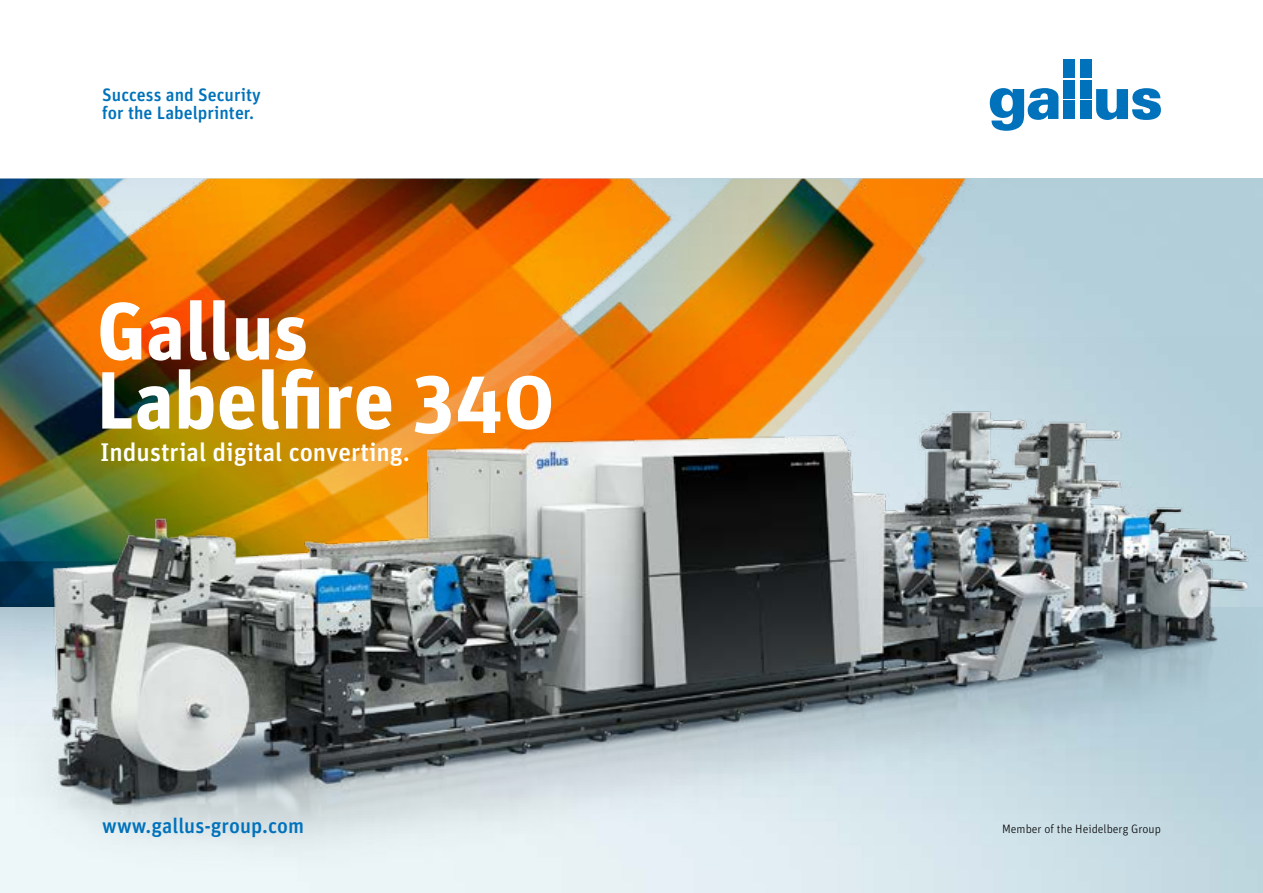
<style>
.page{position:relative;width:1263px;height:893px;background:#fff}
.page>*{position:absolute;margin:0;border:0;box-sizing:border-box;transform-origin:0 0}
.t1{font:700 81px/69px "Unit Pro";color:#fff}
.t2{font:500 25.5px "Unit Pro";color:#fff}
.t3{font:500 21px "Unit Pro";color:#0072bb}
.t4{font:500 18px/18px "Unit Pro";color:#0072bb}
.t5{font:300 12.15px "Unit Pro";color:#000}
</style>
<div class="page">
<img style="left:0;top:179px;width:1014px;height:382px">
<div style="left:1063px;top:101px;width:12px;height:18px;background:#0072bb"></div>
<div style="left:1080px;top:101px;width:11px;height:18px;background:#0072bb"></div>
<div style="left:1063px;top:80px;width:12px;height:19px;background:#0072bb"></div>
<div style="left:1080px;top:80px;width:11px;height:19px;background:#0072bb"></div>
<div style="left:1063px;top:60px;width:12px;height:18px;background:#0072bb"></div>
<div style="left:1080px;top:60px;width:11px;height:18px;background:#0072bb"></div>
<svg style="left:1096px;top:88px;width:65px;height:32px"></svg>
<svg style="left:990px;top:88px;width:68px;height:43px"></svg>
<img style="left:16px;top:337px;width:1247px;height:556px">
<p class="t4" style="left:102px;top:85px;width:160px">Success and Security for the Labelprinter.</p>
<h1 class="t1" style="left:97px;top:292px;width:460px">Gallus<br>Labelfire 340</h1>
<h2 class="t2" style="left:100px;top:434px;width:311px">Industrial digital converting.</h2>
<p class="t3" style="left:102px;top:811px;width:203px">www.gallus-group.com</p>
<p class="t5" style="left:1002px;top:821px;width:160px">Member of the Heidelberg Group</p>
</div>
